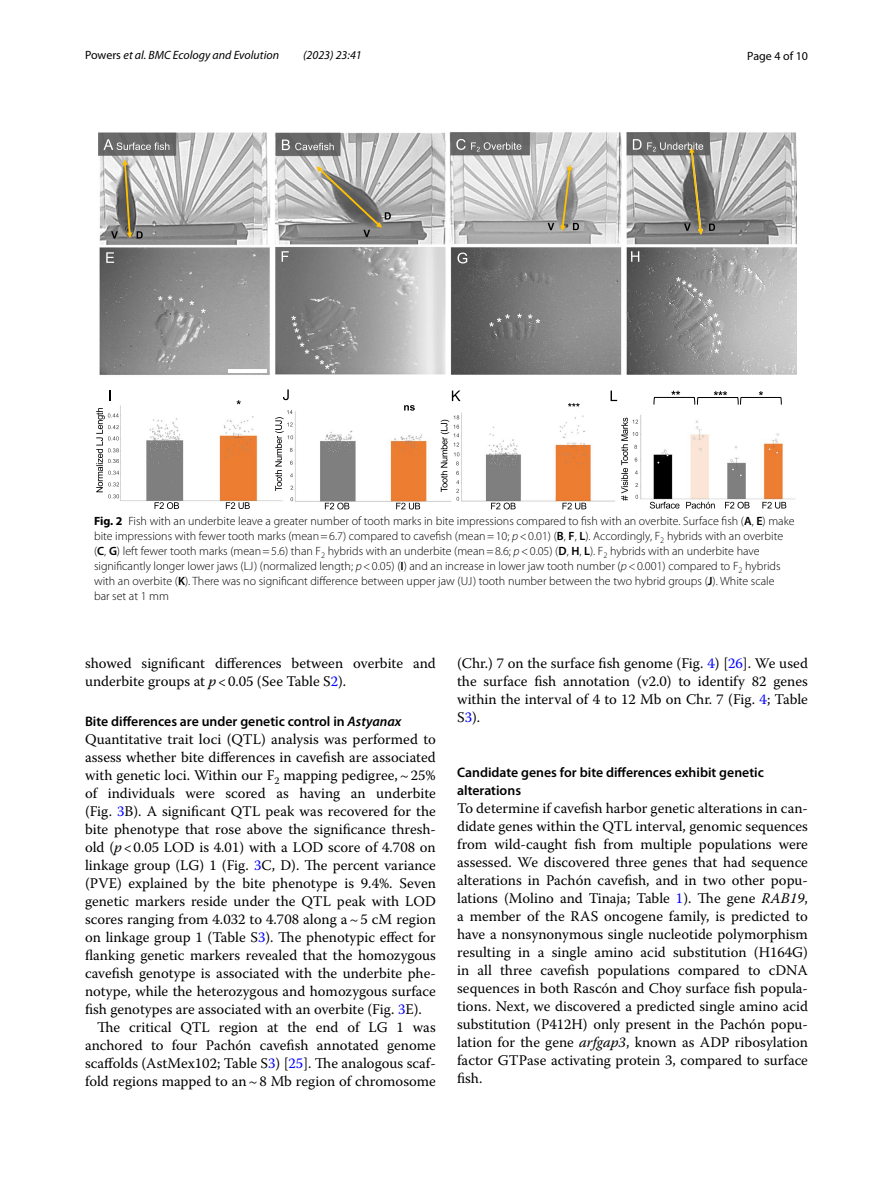
<style>
.page{position:relative;width:893px;height:1187px;background:#fff}
.page>*{position:absolute;margin:0;border:0;box-sizing:border-box;transform-origin:0 0}
.t1{font:14.7px/18px "Warnock Pro";color:#000;text-align:justify}
.t2{font:600 13.8px/18px "Myriad Pro";color:#000}
.t3{font:300 12px/15px "Myriad Pro";color:#000}
.t4{font:italic 12px "Myriad Pro";color:#000}
.t5{font:12px "Myriad Pro";color:#000}
.s1{font-style:normal}
.s2{font-weight:700}
.s3{font-weight:600}
.s4{font-style:italic}
.s5{color:#00f}
</style>
<div class="page">
<img style="left:98px;top:133px;width:699px;height:375px">
<svg style="left:111px;top:159px;width:32px;height:79px;background:#a4a195"></svg>
<svg style="left:316px;top:166px;width:75px;height:71px;background:#a09e97"></svg>
<svg style="left:560px;top:164px;width:19px;height:67px"></svg>
<svg style="left:548px;top:223px;width:6px;height:7px"></svg>
<svg style="left:709px;top:223px;width:6px;height:8px"></svg>
<svg style="left:103px;top:139px;width:66px;height:11px"></svg>
<svg style="left:282px;top:139px;width:52px;height:11px"></svg>
<svg style="left:456px;top:139px;width:65px;height:12px"></svg>
<svg style="left:633px;top:139px;width:70px;height:96px;background:#a4a29d"></svg>
<svg style="left:106px;top:252px;width:8px;height:11px"></svg>
<svg style="left:282px;top:251px;width:7px;height:11px"></svg>
<svg style="left:457px;top:252px;width:10px;height:11px"></svg>
<svg style="left:631px;top:251px;width:8px;height:11px"></svg>
<svg style="left:158px;top:295px;width:14px;height:5px"></svg>
<svg style="left:179px;top:297px;width:5px;height:5px"></svg>
<svg style="left:190px;top:301px;width:4px;height:4px"></svg>
<svg style="left:201px;top:309px;width:5px;height:4px"></svg>
<svg style="left:291px;top:316px;width:18px;height:38px"></svg>
<svg style="left:315px;top:355px;width:21px;height:19px"></svg>
<svg style="left:489px;top:314px;width:21px;height:12px"></svg>
<svg style="left:517px;top:313px;width:5px;height:5px"></svg>
<svg style="left:528px;top:314px;width:12px;height:9px"></svg>
<svg style="left:676px;top:277px;width:36px;height:26px"></svg>
<svg style="left:713px;top:313px;width:9px;height:40px"></svg>
<svg style="left:109px;top:390px;width:2px;height:11px"></svg>
<svg style="left:283px;top:389px;width:6px;height:11px"></svg>
<svg style="left:452px;top:390px;width:9px;height:11px"></svg>
<svg style="left:611px;top:390px;width:6px;height:11px"></svg>
<svg style="left:653px;top:391px;width:129px;height:14px"></svg>
<svg style="left:404px;top:405px;width:11px;height:5px"></svg>
<svg style="left:237px;top:400px;width:4px;height:4px"></svg>
<svg style="left:568px;top:403px;width:12px;height:3px"></svg>
<hr style="left:228px;top:369px;width:39px;height:3px;background:#fff">
<svg style="left:762px;top:502px;width:24px;height:6px"></svg>
<svg style="left:725px;top:501px;width:24px;height:7px"></svg>
<svg style="left:686px;top:502px;width:29px;height:6px"></svg>
<svg style="left:650px;top:501px;width:29px;height:7px"></svg>
<svg style="left:621px;top:417px;width:17px;height:83px"></svg>
<svg style="left:155px;top:502px;width:24px;height:7px"></svg>
<svg style="left:226px;top:502px;width:24px;height:7px"></svg>
<svg style="left:96px;top:408px;width:23px;height:90px"></svg>
<svg style="left:325px;top:502px;width:24px;height:7px"></svg>
<svg style="left:396px;top:502px;width:24px;height:7px"></svg>
<svg style="left:491px;top:502px;width:25px;height:7px"></svg>
<svg style="left:562px;top:502px;width:24px;height:7px"></svg>
<svg style="left:275px;top:410px;width:18px;height:81px"></svg>
<svg style="left:441px;top:415px;width:18px;height:86px"></svg>
<p class="t4" style="left:85px;top:48px;width:196px"><span class="s1">Powers</span> et al. BMC Ecology and Evolution</p>
<p class="t4" style="left:303px;top:48px;width:60px">(2023) 23:41</p>
<p class="t5" style="left:747px;top:48px;width:62px">Page 4 of 10</p>
<p class="t3" style="left:94px;top:513px;width:702px"><span class="s2">Fig. 2</span> Fish with an underbite leave a greater number of tooth marks in bite impressions compared to fish with an overbite. Surface fish (<span class="s3">A</span>, <span class="s3">E</span>) make bite impressions with fewer tooth marks (mean=6.7) compared to cavefish (mean=10; <span class="s4">p</span>&lt;0.01) (<span class="s3">B</span>, <span class="s3">F</span>, <span class="s3">L</span>). Accordingly, F<sub>2</sub> hybrids with an overbite (<span class="s3">C</span>, <span class="s3">G</span>) left fewer tooth marks (mean=5.6) than -F<sub>2</sub> hybrids with an underbite (mean=8.6; <span class="s4">p</span>&lt;0.05) (<span class="s3">D</span>, <span class="s3">H</span>, <span class="s3">L</span>). F<sub>2</sub> hybrids with an underbite have significantly longer lower jaws (LJ) (normalized length; <span class="s4">p</span>&lt;0.05) (<span class="s3">I</span>) and an increase in lower jaw tooth number (<span class="s4">p</span>&lt;0.001) compared to -F<sub>2</sub> hybrids with an overbite (<span class="s3">K</span>). There was no significant difference between upper jaw (UJ) tooth number between the two hybrid groups (<span class="s3">J</span>). White scale<br>bar set at 1 mm</p>
<p class="t1" style="left:85px;top:653px;width:352px">showed significant differences between overbite and underbite groups at <span class="s4">p</span>&lt;0.05 (See Table S<span class="s5">2</span>).</p>
<p class="t2" style="left:85px;top:712px;width:318px">Bite differences are under genetic control in <span class="s4">Astyanax</span></p>
<p class="t1" style="left:85px;top:730px;width:352px">Quantitative trait loci (QTL) analysis was performed to</p>
<p class="t1" style="left:85px;top:748px;width:352px">assess whether bite differences in cavefish are associated</p>
<p class="t1" style="left:85px;top:766px;width:352px">with genetic loci. Within our F<sub>2</sub> mapping pedigree,~25%</p>
<p class="t1" style="left:85px;top:784px;width:352px">of individuals were scored as having an underbite</p>
<p class="t1" style="left:85px;top:802px;width:352px">(Fig. <span class="s5">3</span>B). A significant QTL peak was recovered for the</p>
<p class="t1" style="left:85px;top:820px;width:352px">bite phenotype that rose above the significance thresh-</p>
<p class="t1" style="left:85px;top:838px;width:352px">old (<span class="s4">p</span>&lt;0.05 LOD is 4.01) with a LOD score of 4.708 on</p>
<p class="t1" style="left:85px;top:856px;width:352px">linkage group (LG) 1 (Fig. <span class="s5">3</span>C, D). The percent variance</p>
<p class="t1" style="left:85px;top:874px;width:352px">(PVE) explained by the bite phenotype is 9.4%. Seven</p>
<p class="t1" style="left:85px;top:892px;width:352px">genetic markers reside under the QTL peak with LOD</p>
<p class="t1" style="left:85px;top:910px;width:352px">scores ranging from 4.032 to 4.708 along a~5 cM region</p>
<p class="t1" style="left:85px;top:928px;width:352px">on linkage group 1 (Table S<span class="s5">3</span>). The phenotypic effect for</p>
<p class="t1" style="left:85px;top:946px;width:352px">flanking genetic markers revealed that the homozygous</p>
<p class="t1" style="left:85px;top:964px;width:352px">cavefish genotype is associated with the underbite phe-</p>
<p class="t1" style="left:85px;top:982px;width:352px">notype, while the heterozygous and homozygous surface</p>
<p class="t1" style="left:85px;top:1000px;width:338px">fish genotypes are associated with an overbite (Fig. <span class="s5">3</span>E).</p>
<p class="t1" style="left:97px;top:1018px;width:340px">The critical QTL region at the end of LG 1 was</p>
<p class="t1" style="left:85px;top:1036px;width:352px">anchored to four Pachón cavefish annotated genome</p>
<p class="t1" style="left:85px;top:1054px;width:352px">scaffolds (AstMex102; Table S<span class="s5">3</span>) [<span class="s5">25</span>]. The analogous scaf-</p>
<p class="t1" style="left:85px;top:1072px;width:352px">fold regions mapped to an~8 Mb region of chromosome</p>
<p class="t1" style="left:457px;top:653px;width:352px">(Chr.) 7 on the surface fish genome (Fig. <span class="s5">4</span>) [<span class="s5">26</span>]. We used the surface fish annotation (v2.0) to identify 82 genes within the interval of 4 to 12 Mb on Chr. 7 (Fig. <span class="s5">4</span>; Table S<span class="s5">3</span>).</p>
<p class="t2" style="left:457px;top:762px;width:308px">Candidate genes for bite differences exhibit genetic alterations</p>
<p class="t1" style="left:457px;top:798px;width:352px">To determine if cavefish harbor genetic alterations in can&shy;didate genes within the QTL interval, genomic sequences from wild-caught fish from multiple populations were assessed. We discovered three genes that had sequence alterations in Pachón cavefish, and in two other popu&shy;lations (Molino and Tinaja; Table <span class="s5">1</span>). The gene <span class="s4">RAB19</span>, a member of the RAS oncogene family, is predicted to have a nonsynonymous single nucleotide polymorphism resulting in a single amino acid substitution (H164G) in all three cavefish populations compared to cDNA sequences in both Rascón and Choy surface fish popula&shy;tions. Next, we discovered a predicted single amino acid substitution (P412H) only present in the Pachón popu&shy;lation for the gene <span class="s4">arfgap3</span>, known as ADP ribosylation factor GTPase activating protein 3, compared to surface fish.</p>
</div>
